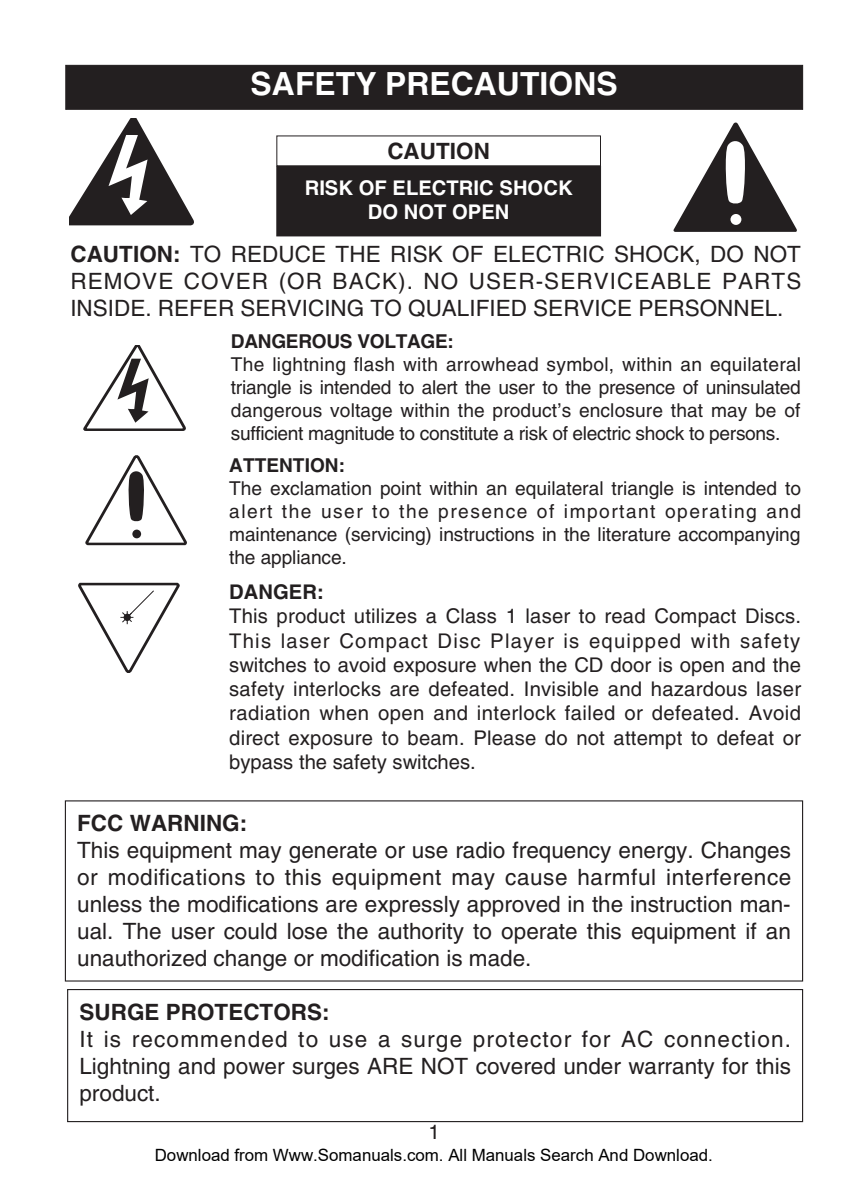
<style>
.page{position:relative;width:868px;height:1187px;background:#fff}
.page>*{position:absolute;margin:0;border:0;box-sizing:border-box;transform-origin:0 0}
.t1{font:700 31.95px "Helvetica";color:#fff}
.t2{font:22.5px/27px "Helvetica";color:#231f20;text-align:justify}
.t3{font:700 22.5px "Helvetica";color:#231f20}
.t4{font:20.25px/24.3px "Helvetica";letter-spacing:.01em;color:#231f20;text-align:justify}
.t5{font:700 20.25px/24.3px "Helvetica";color:#fff;text-align:center}
.t6{font:700 20.25px "Helvetica";color:#231f20}
.t7{font:19.12px/22.9px "Helvetica";letter-spacing:-.01em;color:#231f20;text-align:justify}
.t8{font:700 19.12px "Helvetica";letter-spacing:-.015em;color:#231f20}
.t9{font:16.88px "Arial";color:#000}
.s1{font-weight:700}
</style>
<div class="page">
<div style="left:66px;top:66px;width:735px;height:43px;background:#231f20"></div>
<div style="left:65px;top:65px;width:738px;height:45px;border:1px solid #231f20"></div>
<div style="left:277px;top:166px;width:323px;height:70px;background:#231f20"></div>
<svg style="left:673px;top:122px;width:123px;height:109px"></svg>
<div style="left:730px;top:214px;width:11px;height:11px;background:#fff;border-radius:50%"></div>
<svg style="left:69px;top:118px;width:124px;height:107px"></svg>
<svg style="left:83px;top:345px;width:102px;height:86px"></svg>
<svg style="left:86px;top:456px;width:100px;height:89px"></svg>
<div style="left:132px;top:529px;width:9px;height:9px;background:#231f20;border-radius:50%"></div>
<svg style="left:78px;top:582px;width:101px;height:90px"></svg>
<div style="left:67px;top:988px;width:736px;height:133px;border:1px solid #231f20"></div>
<h1 class="t1" style="left:250px;top:71px;width:368px">SAFETY PRECAUTIONS</h1>
<p class="t3" style="left:387px;top:142px;width:104px">CAUTION</p>
<p class="t5" style="left:305px;top:177px;width:269px">RISK OF ELECTRIC SHOCK<br>DO NOT OPEN</p>
<p class="t2" style="left:70px;top:242px;width:732px"><span class="s1">CAUTION:</span> TO REDUCE THE RISK OF ELECTRIC SHOCK, DO NOT REMOVE COVER (OR BACK). NO USER-SERVICEABLE PARTS INSIDE. REFER SERVICING TO QUALIFIED SERVICE PERSONNEL.</p>
<p class="t8" style="left:231px;top:334px;width:224px">DANGEROUS VOLTAGE:</p>
<p class="t7" style="left:231px;top:354px;width:571px">The lightning flash with arrowhead symbol, within an equilateral triangle is intended to alert the user to the presence of uninsulated dangerous voltage within the product’s enclosure that may be of sufficient magnitude to constitute a risk of electric shock to persons.</p>
<p class="t8" style="left:229px;top:457px;width:117px">ATTENTION:</p>
<p class="t7" style="left:229px;top:478px;width:573px">The exclamation point within an equilateral triangle is intended to alert the user to the presence of important operating and maintenance (servicing) instructions in the literature accompanying the appliance.</p>
<p class="t6" style="left:229px;top:583px;width:96px">DANGER:</p>
<p class="t4" style="left:229px;top:605px;width:573px">This product utilizes a Class 1 laser to read Compact Discs.<br>This laser Compact Disc Player is equipped with safety switches to avoid exposure when the CD door is open and the safety interlocks are defeated. Invisible and hazardous laser radiation when open and interlock failed or defeated. Avoid direct exposure to beam. Please do not attempt to defeat or bypass the safety switches.</p>
<p class="t3" style="left:77px;top:814px;width:171px">FCC WARNING:</p>
<p class="t2" style="left:77px;top:839px;width:715px">This equipment may generate or use radio frequency energy. Changes or modifications to this equipment may cause harmful interference unless the modifications are expressly approved in the instruction man&shy;ual. The user could lose the authority to operate this equipment if an unauthorized change or modification is made.</p>
<p class="t3" style="left:79px;top:1003px;width:252px">SURGE PROTECTORS:</p>
<p class="t2" style="left:79px;top:1027px;width:713px">It is recommended to use a surge protector for AC connection.<br>Lightning and power surges ARE NOT covered under warranty for this product.</p>
<p class="t4" style="left:428px;top:1121px;width:13px">1</p>
<p class="t9" style="left:155px;top:1145px;width:559px">Download from Www.Somanuals.com. All Manuals Search And Download.</p>
</div>
